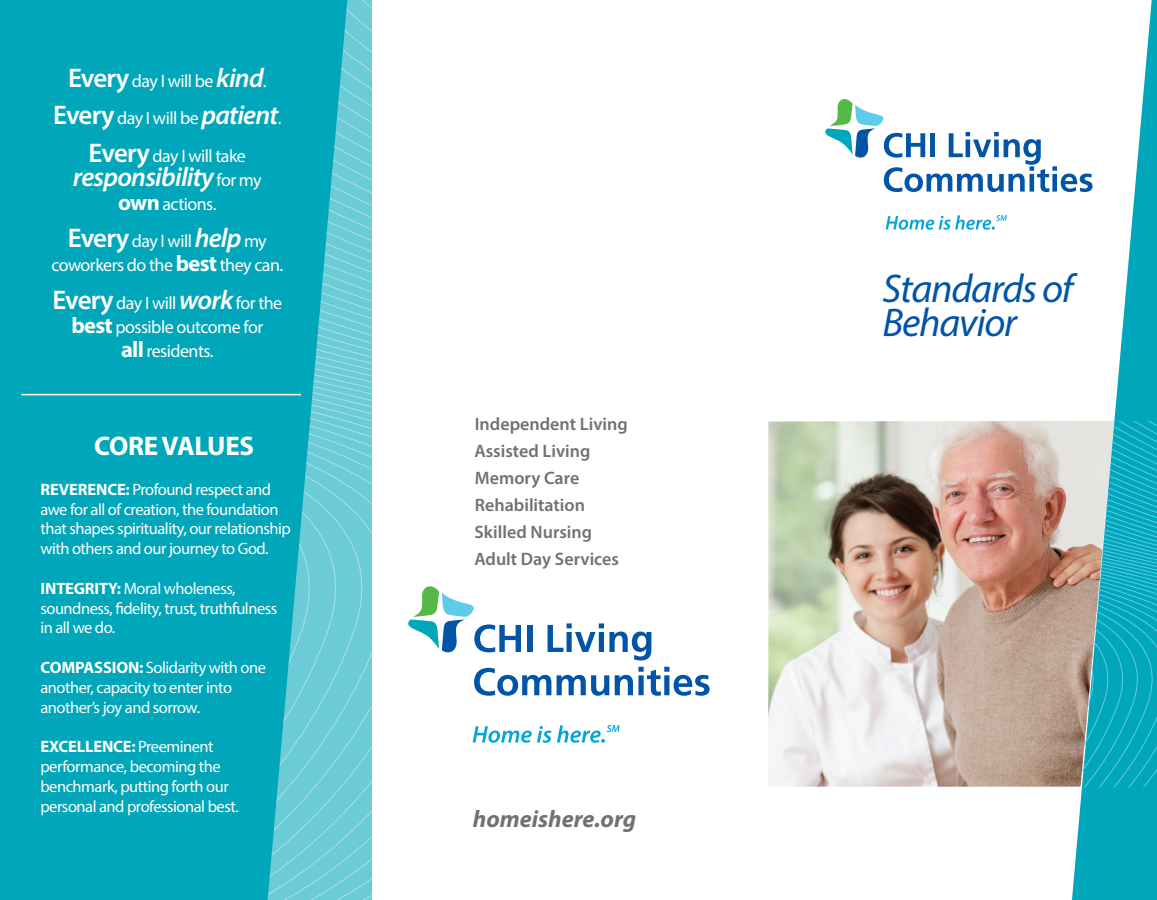
<style>
.page{position:relative;width:1157px;height:900px;background:#fff}
.page>*{position:absolute;margin:0;border:0;box-sizing:border-box;transform-origin:0 0}
.t1{font:italic 40.2px/34.5px "Myriad Pro";letter-spacing:-.03em;color:#0154a6}
.t2{font:italic 600 27px "Myriad Pro";letter-spacing:-.03em;color:#fff}
.t3{font:700 27px "Myriad Pro";letter-spacing:-.01em;color:#fff}
.Side_Headline{font:italic 700 24px "Myriad Pro";color:#717074}
.t4{font:18px/24px "Myriad Pro";letter-spacing:-.03em;color:#fff;text-align:center}
.Side_Bold{font:600 18px "Myriad Pro";color:#717074}
.t5{font:16.5px/19.8px "Myriad Pro";letter-spacing:-.03em;color:#fff}
.s1{font-weight:600;font-size:27px}
.s2{font-weight:600;font-style:italic;font-size:27px}
.s3{font-weight:400;font-style:normal;font-size:18px}
.s4{font-weight:700;font-size:22.5px}
.s5{font-weight:700}
</style>
<div class="page">
<img style="left:768px;top:421px;width:302px;height:366px">
<svg style="left:1070px;top:0;width:86px;height:900px"></svg>
<svg style="left:1080px;top:420px;width:76px;height:367px;background:#3cb0bd"></svg>
<svg style="left:825px;top:95px;width:267px;height:97px"></svg>
<svg style="left:885px;top:215px;width:121px;height:15px"></svg>
<div style="left:0;top:0;width:372px;height:900px;background:#00a6b9"></div>
<hr style="left:21px;top:394px;width:280px;height:1px;background:#fff">
<svg style="left:265px;top:0;width:107px;height:900px"></svg>
<div style="left:527px;top:625px;width:5px;height:27px;background:#0154a6"></div>
<svg style="left:547px;top:623px;width:104px;height:38px"></svg>
<svg style="left:474px;top:667px;width:235px;height:29px"></svg>
<svg style="left:408px;top:586px;width:113px;height:67px"></svg>
<svg style="left:472px;top:725px;width:147px;height:18px"></svg>
<p class="t4" style="left:68px;top:69px;width:200px"><span class="s1">Every</span> day I will be <span class="s2">kind</span>.</p>
<p class="t4" style="left:53px;top:106px;width:230px"><span class="s1">Every</span> day I will be <span class="s2">patient</span>.</p>
<p class="t4" style="left:89px;top:144px;width:159px"><span class="s1">Every</span> day I will take</p>
<p class="t2" style="left:73px;top:160px;width:190px">responsibility <span class="s3">for my</span></p>
<p class="t4" style="left:118px;top:192px;width:100px"><span class="s4">own</span> actions.</p>
<p class="t4" style="left:51px;top:229px;width:233px"><span class="s1">Every</span> day I will <span class="s2">help</span> my coworkers do the <span class="s4">best</span> they can.</p>
<p class="t4" style="left:52px;top:291px;width:231px"><span class="s1">Every</span> day I will <span class="s2">work</span> for the <span class="s4">best</span> possible outcome for<br><span class="s4">all</span> residents.</p>
<p class="t3" style="left:94px;top:428px;width:162px">CORE VALUES</p>
<p class="t5" style="left:40px;top:479px;width:252px"><span class="s5">REVERENCE:</span> Profound respect and awe for all of creation, the foundation that shapes spirituality, our relationship with others and our journey to God.</p>
<p class="t5" style="left:40px;top:578px;width:238px"><span class="s5">INTEGRITY:</span> Moral wholeness, soundness, fidelity, trust, truthfulness in all we do.</p>
<p class="t5" style="left:40px;top:657px;width:227px"><span class="s5">COMPASSION:</span> Solidarity with one another, capacity to enter into another’s joy and sorrow.</p>
<p class="t5" style="left:40px;top:736px;width:200px"><span class="s5">EXCELLENCE:</span> Preeminent performance, becoming the benchmark, putting forth our personal and professional best.</p>
<p class="Side_Bold" style="left:475px;top:413px;width:154px">Independent Living</p>
<p class="Side_Bold" style="left:474px;top:440px;width:118px">Assisted Living</p>
<p class="Side_Bold" style="left:475px;top:467px;width:106px">Memory Care</p>
<p class="Side_Bold" style="left:475px;top:494px;width:112px">Rehabilitation</p>
<p class="Side_Bold" style="left:474px;top:521px;width:119px">Skilled Nursing</p>
<p class="Side_Bold" style="left:474px;top:548px;width:146px">Adult Day Services</p>
<p class="Side_Headline" style="left:473px;top:804px;width:165px">homeishere.org</p>
<p class="t1" style="left:882px;top:271px;width:192px">Standards of<br>Behavior</p>
</div>
